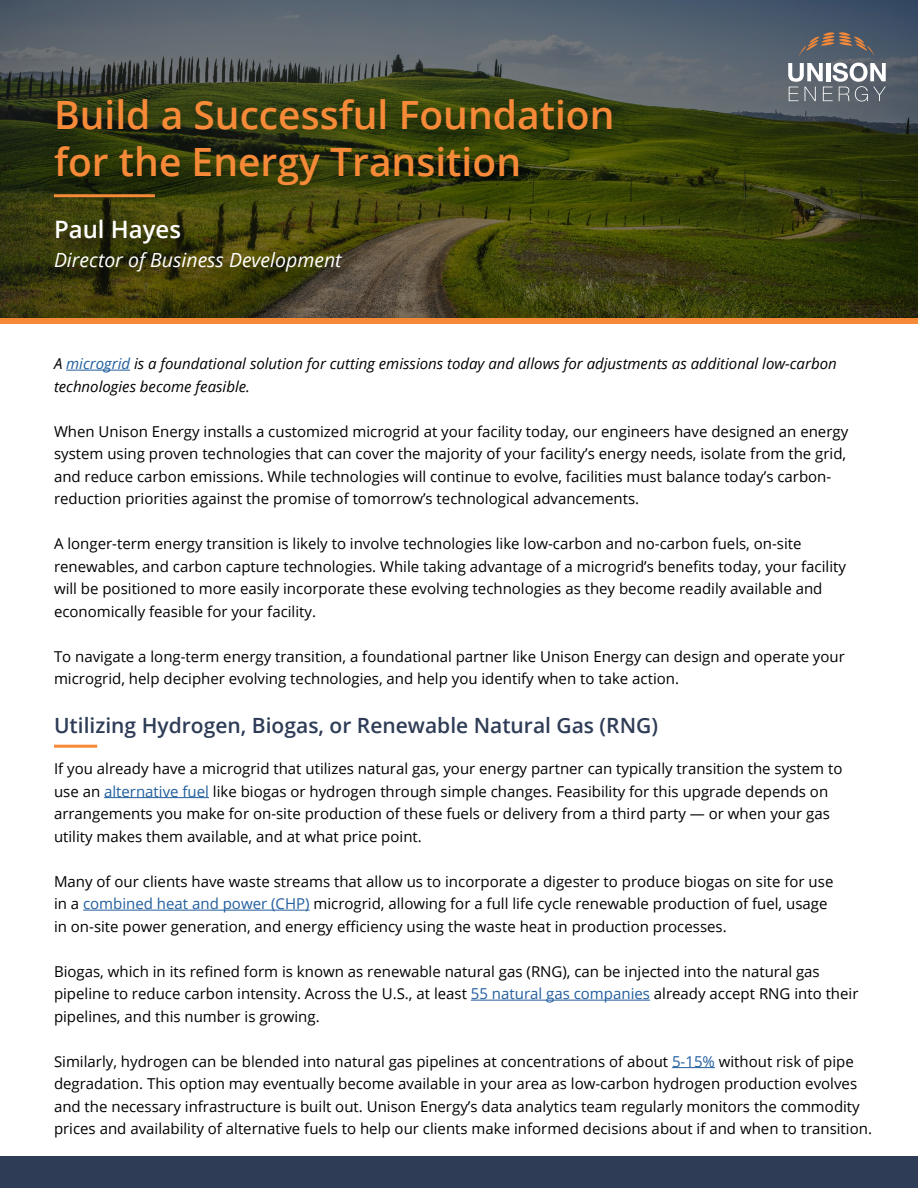
<style>
.page{position:relative;width:918px;height:1188px;background:#fff}
.page>*{position:absolute;margin:0;border:0;box-sizing:border-box;transform-origin:0 0}
.t1{font:600 39px/46.8px "Open Sans";color:#f78a38}
.t2{font:600 24px "Open Sans";color:#fff}
.t3{font:600 21px "Open Sans";color:#2e3c56}
.t4{font:italic 19.5px "Open Sans";color:#fff}
.t5{font:15px/22.5px "Open Sans";color:#000}
.t6{font:italic 15px/22.5px "Open Sans";color:#000}
.s1{color:#215e9e}
</style>
<div class="page">
<svg style="left:0;top:0;width:918px;height:318px;background:#464c35"></svg>
<hr style="left:104px;top:797px;width:105px;height:1px;background:#215e9e">
<hr style="left:83px;top:910px;width:227px;height:1px;background:#215e9e">
<hr style="left:471px;top:1000px;width:179px;height:1px;background:#215e9e">
<hr style="left:672px;top:1067px;width:43px;height:1px;background:#215e9e">
<hr style="left:66px;top:370px;width:64px;height:1px;background:#215e9e">
<hr style="left:54px;top:745px;width:43px;height:3px;background:#f78a38">
<svg style="left:799px;top:32px;width:76px;height:24px;background:#696262"></svg>
<svg style="left:788px;top:63px;width:98px;height:38px"></svg>
<div style="left:0;top:318px;width:918px;height:6px;background:#f78a38"></div>
<div style="left:0;top:1156px;width:918px;height:32px;background:#2e3c56"></div>
<div style="left:41px;top:91px;width:585px;height:115px;background:#000;opacity:.5"></div>
<div style="left:58px;top:223px;width:302px;height:67px;background:#000;opacity:.5"></div>
<hr style="left:54px;top:194px;width:101px;height:3px;background:#f78a38">
<h1 class="t1" style="left:54px;top:90px;width:562px">Build a Successful Foundation for the Energy Transition</h1>
<h2 class="t2" style="left:54px;top:213px;width:129px">Paul Hayes</h2>
<h3 class="t4" style="left:54px;top:247px;width:289px">Director of Business Development</h3>
<p class="t6" style="left:54px;top:352px;width:784px">A <span class="s1">microgrid</span> is a foundational solution for cutting emissions today and allows for adjustments as additional low-carbon technologies become feasible.</p>
<p class="t5" style="left:54px;top:419px;width:796px">When Unison Energy installs a customized microgrid at your facility today, our engineers have designed an energy system using proven technologies that can cover the majority of your facility’s energy needs, isolate from the grid, and reduce carbon emissions. While technologies will continue to evolve, facilities must balance today’s carbon&shy;reduction priorities against the promise of tomorrow’s technological advancements.</p>
<p class="t5" style="left:54px;top:532px;width:794px">A longer-term energy transition is likely to involve technologies like low-carbon and no-carbon fuels, on-site renewables, and carbon capture technologies. While taking advantage of a microgrid’s benefits today, your facility will be positioned to more easily incorporate these evolving technologies as they become readily available and economically feasible for your facility.</p>
<p class="t5" style="left:54px;top:644px;width:792px">To navigate a long-term energy transition, a foundational partner like Unison Energy can design and operate your microgrid, help decipher evolving technologies, and help you identify when to take action.</p>
<h3 class="t3" style="left:54px;top:711px;width:606px">Utilizing Hydrogen, Biogas, or Renewable Natural Gas (RNG)</h3>
<p class="t5" style="left:54px;top:757px;width:790px">If you already have a microgrid that utilizes natural gas, your energy partner can typically transition the system to use an <span class="s1">alternative fuel</span> like biogas or hydrogen through simple changes. Feasibility for this upgrade depends on arrangements you make for on-site production of these fuels or delivery from a third party — or when your gas utility makes them available, and at what price point.</p>
<p class="t5" style="left:54px;top:869px;width:781px">Many of our clients have waste streams that allow us to incorporate a digester to produce biogas on site for use in a <span class="s1">combined heat and power (CHP)</span> microgrid, allowing for a full life cycle renewable production of fuel, usage in on-site power generation, and energy efficiency using the waste heat in production processes.</p>
<p class="t5" style="left:54px;top:959px;width:806px">Biogas, which in its refined form is known as renewable natural gas (RNG), can be injected into the natural gas pipeline to reduce carbon intensity. Across the U.S., at least <span class="s1">55 natural gas companies</span> already accept RNG into their pipelines, and this number is growing.</p>
<p class="t5" style="left:54px;top:1049px;width:820px">Similarly, hydrogen can be blended into natural gas pipelines at concentrations of about <span class="s1">5-15%</span> without risk of pipe degradation. This option may eventually become available in your area as low-carbon hydrogen production evolves and the necessary infrastructure is built out. Unison Energy’s data analytics team regularly monitors the commodity prices and availability of alternative fuels to help our clients make informed decisions about if and when to transition.</p>
</div>
